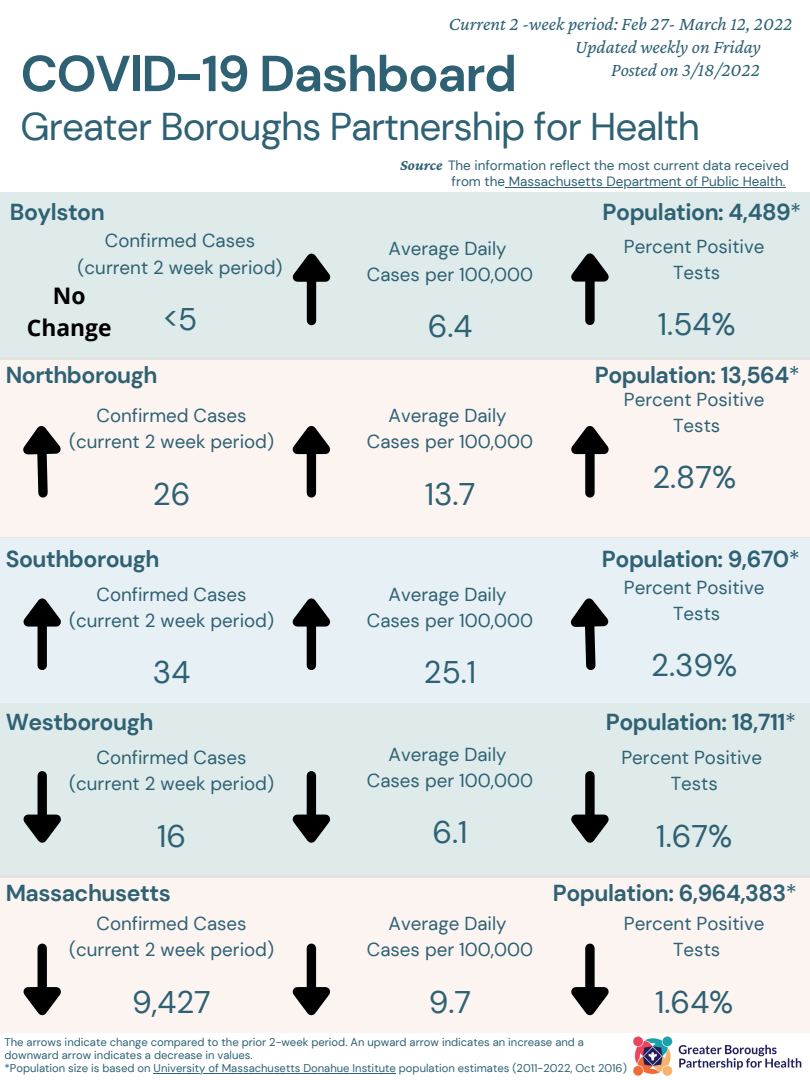
<style>
.page{position:relative;width:810px;height:1080px;background:#fff}
.page>*{position:absolute;margin:0;border:0;box-sizing:border-box;transform-origin:0 0}
.t1{font:700 50.56px "DM Sans";letter-spacing:-.025em;color:#2e6173}
.t2{font:38.69px "DM Sans";letter-spacing:-.025em;color:#2e6173}
.t3{font:31.25px "DM Sans";color:#2e6173}
.t4{font:700 23.06px "DM Sans";letter-spacing:-.02em;color:#2e6173}
.t5{font:700 22.81px "Open Sans";color:#000}
.t6{font:italic 19.25px "Crimson Pro";color:#2e6173}
.t7{font:18.75px "DM Sans";color:#2e6173}
.t8{font:italic 700 15.38px "Crimson Pro";color:#2e6173}
.t9{font:13.44px "DM Sans";color:#2e6173}
.t10{font:11.25px/13.1px "DM Sans";color:#2e6173}
.s1{font-weight:400}
</style>
<div class="page">
<div style="left:0;top:537px;width:810px;height:166px;background:#e7f0f4"></div>
<div style="left:0;top:192px;width:810px;height:168px;background:#dfebea"></div>
<div style="left:0;top:357px;width:810px;height:180px;background:#fcf4f1"></div>
<div style="left:0;top:703px;width:810px;height:174px;background:#dfebea"></div>
<div style="left:0;top:876px;width:810px;height:157px;background:#fcf4f1"></div>
<div style="left:585px;top:282px;width:10px;height:38px;background:#000"></div>
<svg style="left:571px;top:253px;width:38px;height:37px"></svg>
<div style="left:307px;top:454px;width:9px;height:39px;background:#000"></div>
<svg style="left:292px;top:425px;width:38px;height:38px"></svg>
<div style="left:585px;top:454px;width:10px;height:39px;background:#000"></div>
<svg style="left:571px;top:426px;width:38px;height:37px"></svg>
<div style="left:307px;top:627px;width:9px;height:38px;background:#000"></div>
<svg style="left:292px;top:598px;width:38px;height:37px"></svg>
<div style="left:38px;top:948px;width:9px;height:39px;background:#000"></div>
<svg style="left:23px;top:979px;width:38px;height:37px"></svg>
<div style="left:38px;top:776px;width:9px;height:39px;background:#000"></div>
<svg style="left:23px;top:806px;width:38px;height:37px"></svg>
<div style="left:307px;top:948px;width:9px;height:39px;background:#000"></div>
<svg style="left:292px;top:979px;width:38px;height:37px"></svg>
<div style="left:585px;top:776px;width:10px;height:39px;background:#000"></div>
<svg style="left:571px;top:806px;width:38px;height:37px"></svg>
<svg style="left:571px;top:598px;width:38px;height:72px"></svg>
<div style="left:585px;top:948px;width:10px;height:39px;background:#000"></div>
<svg style="left:571px;top:979px;width:38px;height:37px"></svg>
<div style="left:307px;top:776px;width:9px;height:39px;background:#000"></div>
<svg style="left:292px;top:806px;width:38px;height:37px"></svg>
<img style="left:633px;top:1036px;width:169px;height:40px">
<div style="left:38px;top:627px;width:9px;height:38px;background:#000"></div>
<svg style="left:23px;top:598px;width:38px;height:37px"></svg>
<hr style="left:505px;top:187px;width:280px;height:1px;background:#2e6173">
<hr style="left:154px;top:1073px;width:242px;height:1px;background:#2e6173">
<svg style="left:23px;top:425px;width:38px;height:73px"></svg>
<div style="left:307px;top:282px;width:9px;height:39px;background:#000"></div>
<svg style="left:292px;top:253px;width:39px;height:37px"></svg>
<p class="t6" style="left:449px;top:13px;width:345px">Current 2 -week period: Feb 27- March 12, 2022</p>
<p class="t6" style="left:575px;top:36px;width:187px">Updated weekly on Friday</p>
<p class="t6" style="left:611px;top:59px;width:150px">Posted on 3/18/2022</p>
<p class="t1" style="left:21px;top:41px;width:498px">COVID-19 Dashboard</p>
<p class="t2" style="left:21px;top:102px;width:681px">Greater Boroughs Partnership for Health</p>
<p class="t9" style="left:448px;top:157px;width:342px">The information reflect the most current data received</p>
<p class="t9" style="left:452px;top:173px;width:335px">from the Massachusetts Department of Public Health.</p>
<p class="t8" style="left:400px;top:156px;width:44px">Source</p>
<p class="t4" style="left:10px;top:197px;width:96px">Boylston</p>
<p class="t4" style="left:603px;top:197px;width:200px">Population: 4,489<span class="s1">*</span></p>
<p class="t7" style="left:105px;top:229px;width:152px">Confirmed Cases</p>
<p class="t7" style="left:78px;top:255px;width:206px">(current 2 week period)</p>
<p class="t3" style="left:163px;top:299px;width:36px">&lt;5</p>
<p class="t5" style="left:53px;top:280px;width:34px">No</p>
<p class="t5" style="left:27px;top:312px;width:86px">Change</p>
<p class="t7" style="left:389px;top:236px;width:120px">Average Daily</p>
<p class="t7" style="left:367px;top:262px;width:168px">Cases per 100,000</p>
<p class="t3" style="left:428px;top:306px;width:46px">6.4</p>
<p class="t7" style="left:624px;top:234px;width:142px">Percent Positive</p>
<p class="t7" style="left:673px;top:261px;width:49px">Tests</p>
<p class="t3" style="left:658px;top:304px;width:79px">1.54%</p>
<p class="t4" style="left:6px;top:360px;width:153px">Northborough</p>
<p class="t4" style="left:595px;top:360px;width:206px">Population: 13,564<span class="s1">*</span></p>
<p class="t7" style="left:97px;top:404px;width:152px">Confirmed Cases</p>
<p class="t7" style="left:69px;top:430px;width:206px">(current 2 week period)</p>
<p class="t3" style="left:153px;top:474px;width:39px">26</p>
<p class="t7" style="left:389px;top:404px;width:120px">Average Daily</p>
<p class="t7" style="left:367px;top:430px;width:168px">Cases per 100,000</p>
<p class="t3" style="left:425px;top:474px;width:52px">13.7</p>
<p class="t7" style="left:624px;top:387px;width:142px">Percent Positive</p>
<p class="t7" style="left:673px;top:413px;width:49px">Tests</p>
<p class="t3" style="left:652px;top:457px;width:85px">2.87%</p>
<p class="t4" style="left:6px;top:544px;width:155px">Southborough</p>
<p class="t4" style="left:602px;top:544px;width:199px">Population: 9,670<span class="s1">*</span></p>
<p class="t7" style="left:97px;top:582px;width:152px">Confirmed Cases</p>
<p class="t7" style="left:69px;top:608px;width:206px">(current 2 week period)</p>
<p class="t3" style="left:153px;top:652px;width:39px">34</p>
<p class="t7" style="left:389px;top:582px;width:120px">Average Daily</p>
<p class="t7" style="left:367px;top:608px;width:168px">Cases per 100,000</p>
<p class="t3" style="left:424px;top:652px;width:54px">25.1</p>
<p class="t7" style="left:624px;top:575px;width:142px">Percent Positive</p>
<p class="t7" style="left:673px;top:601px;width:49px">Tests</p>
<p class="t3" style="left:651px;top:645px;width:88px">2.39%</p>
<p class="t4" style="left:6px;top:707px;width:149px">Westborough</p>
<p class="t4" style="left:606px;top:707px;width:192px">Population: 18,711<span class="s1">*</span></p>
<p class="t7" style="left:97px;top:746px;width:152px">Confirmed Cases</p>
<p class="t7" style="left:69px;top:772px;width:206px">(current 2 week period)</p>
<p class="t3" style="left:157px;top:816px;width:31px">16</p>
<p class="t7" style="left:389px;top:742px;width:120px">Average Daily</p>
<p class="t7" style="left:367px;top:768px;width:168px">Cases per 100,000</p>
<p class="t3" style="left:432px;top:812px;width:37px">6.1</p>
<p class="t7" style="left:621px;top:746px;width:142px">Percent Positive</p>
<p class="t7" style="left:671px;top:772px;width:49px">Tests</p>
<p class="t3" style="left:656px;top:816px;width:78px">1.67%</p>
<p class="t4" style="left:6px;top:878px;width:167px">Massachusetts</p>
<p class="t4" style="left:553px;top:878px;width:246px">Population: 6,964,383<span class="s1">*</span></p>
<p class="t7" style="left:97px;top:911px;width:152px">Confirmed Cases</p>
<p class="t7" style="left:69px;top:938px;width:206px">(current 2 week period)</p>
<p class="t3" style="left:132px;top:982px;width:80px">9,427</p>
<p class="t7" style="left:389px;top:911px;width:120px">Average Daily</p>
<p class="t7" style="left:367px;top:938px;width:168px">Cases per 100,000</p>
<p class="t3" style="left:429px;top:982px;width:44px">9.7</p>
<p class="t7" style="left:624px;top:911px;width:142px">Percent Positive</p>
<p class="t7" style="left:673px;top:938px;width:49px">Tests</p>
<p class="t3" style="left:655px;top:982px;width:80px">1.64%</p>
<p class="t10" style="left:5px;top:1036px;width:581px">The arrows indicate change compared to the prior 2-week period. An upward arrow indicates an increase and a downward arrow indicates a decrease in values.</p>
<p class="t10" style="left:5px;top:1062px;width:624px">*Population size is based on University of Massachusetts Donahue Institute population estimates (2011-2022, Oct 2016)</p>
</div>
